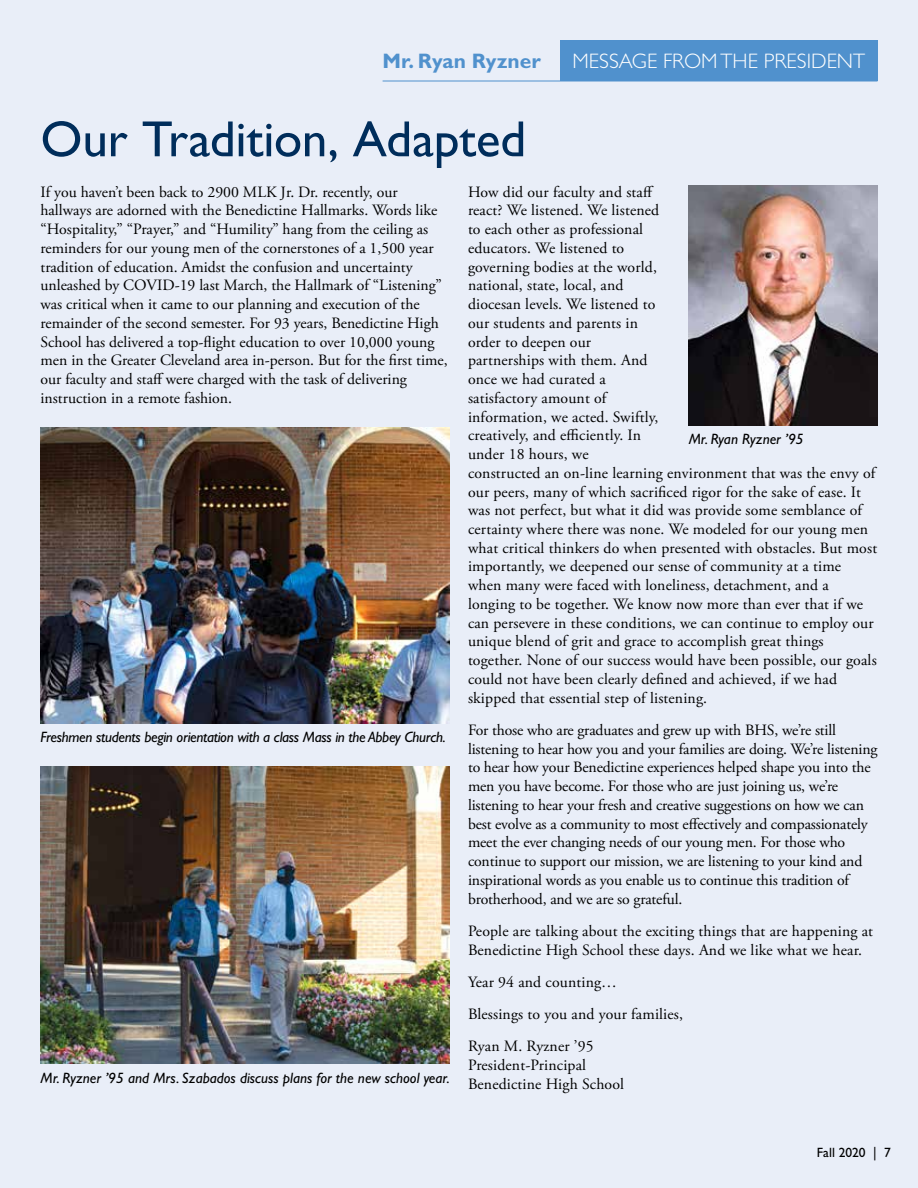
<style>
.page{position:relative;width:918px;height:1188px;background:#e9eef8}
.page>*{position:absolute;margin:0;border:0;box-sizing:border-box;transform-origin:0 0}
.t1{font:51px "Gill Sans Std";letter-spacing:-.005em;color:#002d5b}
.t2{font:300 21px "Gill Sans Std";color:#fff}
.t3{font:700 21px "Gill Sans Std";color:#5091cd}
.t4{font:15.75px/18.8px "Adobe Garamond Pro";color:#000}
.t5{font:italic 15px "Gill Sans Std";letter-spacing:-.005em;color:#000}
.t6{font:13.5px "Gill Sans Std";color:#000}
</style>
<div class="page">
<div style="left:560px;top:40px;width:318px;height:41px;background:#5091cd"></div>
<hr style="left:383px;top:81px;width:495px;height:1px;background:#5091cd">
<img style="left:40px;top:428px;width:410px;height:296px">
<img style="left:40px;top:767px;width:410px;height:296px">
<img style="left:689px;top:185px;width:189px;height:241px">
<h2 class="t3" style="left:383px;top:49px;width:160px">Mr. Ryan Ryzner</h2>
<h2 class="t2" style="left:573px;top:49px;width:294px">MESSAGE FROM THE PRESIDENT</h2>
<h1 class="t1" style="left:40px;top:110px;width:487px">Our Tradition, Adapted</h1>
<p class="t4" style="left:40px;top:183px;width:409px">If you haven’t been back to 2900 MLK Jr. Dr. recently, our hallways are adorned with the Benedictine Hallmarks. Words like “Hospitality,” “Prayer,” and “Humility” hang from the ceiling as reminders for our young men of the cornerstones of a 1,500 year tradition of education. Amidst the confusion and uncertainty unleashed by COVID-19 last March, the Hallmark of “Listening” was critical when it came to our planning and execution of the remainder of the second semester. For 93 years, Benedictine High School has delivered a top-flight education to over 10,000 young men in the Greater Cleveland area in-person. But for the first time, our faculty and staff were charged with the task of delivering instruction in a remote fashion.</p>
<p class="t4" style="left:468px;top:183px;width:411px">How did our faculty and staff<br>react? We listened. We listened<br>to each other as professional<br>educators. We listened to<br>governing bodies at the world,<br>national, state, local, and<br>diocesan levels. We listened to<br>our students and parents in<br>order to deepen our<br>partnerships with them. And<br>once we had curated a<br>satisfactory amount of<br>information, we acted. Swiftly,<br>creatively, and efficiently. In<br>under 18 hours, we<br>constructed an on-line learning environment that was the envy of our peers, many of which sacrificed rigor for the sake of ease. It was not perfect, but what it did was provide some semblance of certainty where there was none. We modeled for our young men what critical thinkers do when presented with obstacles. But most importantly, we deepened our sense of community at a time when many were faced with loneliness, detachment, and a longing to be together. We know now more than ever that if we can persevere in these conditions, we can continue to employ our unique blend of grit and grace to accomplish great things together. None of our success would have been possible, our goals could not have been clearly defined and achieved, if we had skipped that essential step of listening.</p>
<p class="t4" style="left:468px;top:721px;width:411px">For those who are graduates and grew up with BHS, we’re still listening to hear how you and your families are doing. We’re listening to hear how your Benedictine experiences helped shape you into the men you have become. For those who are just joining us, we’re listening to hear your fresh and creative suggestions on how we can best evolve as a community to most effectively and compassionately meet the ever changing needs of our young men. For those who continue to support our mission, we are listening to your kind and inspirational words as you enable us to continue this tradition of brotherhood, and we are so grateful.</p>
<p class="t4" style="left:468px;top:922px;width:407px">People are talking about the exciting things that are happening at<br>Benedictine High School these days. And we like what we hear.</p>
<p class="t4" style="left:468px;top:966px;width:217px;line-height:32.2px">Year 94 and counting…<br>Blessings to you and your families,<br>Ryan M. Ryzner ’95</p>
<p class="t4" style="left:468px;top:1056px;width:158px">President-Principal<br>Benedictine High School</p>
<p class="t5" style="left:689px;top:430px;width:116px">Mr. Ryan Ryzner ’95</p>
<p class="t5" style="left:41px;top:728px;width:407px">Freshmen students begin orientation with a class Mass in the Abbey Church.</p>
<p class="t5" style="left:41px;top:1069px;width:411px">Mr. Ryzner ’95 and Mrs. Szabados discuss plans for the new school year.</p>
<p class="t6" style="left:817px;top:1144px;width:76px">Fall 2020 | 7</p>
</div>
